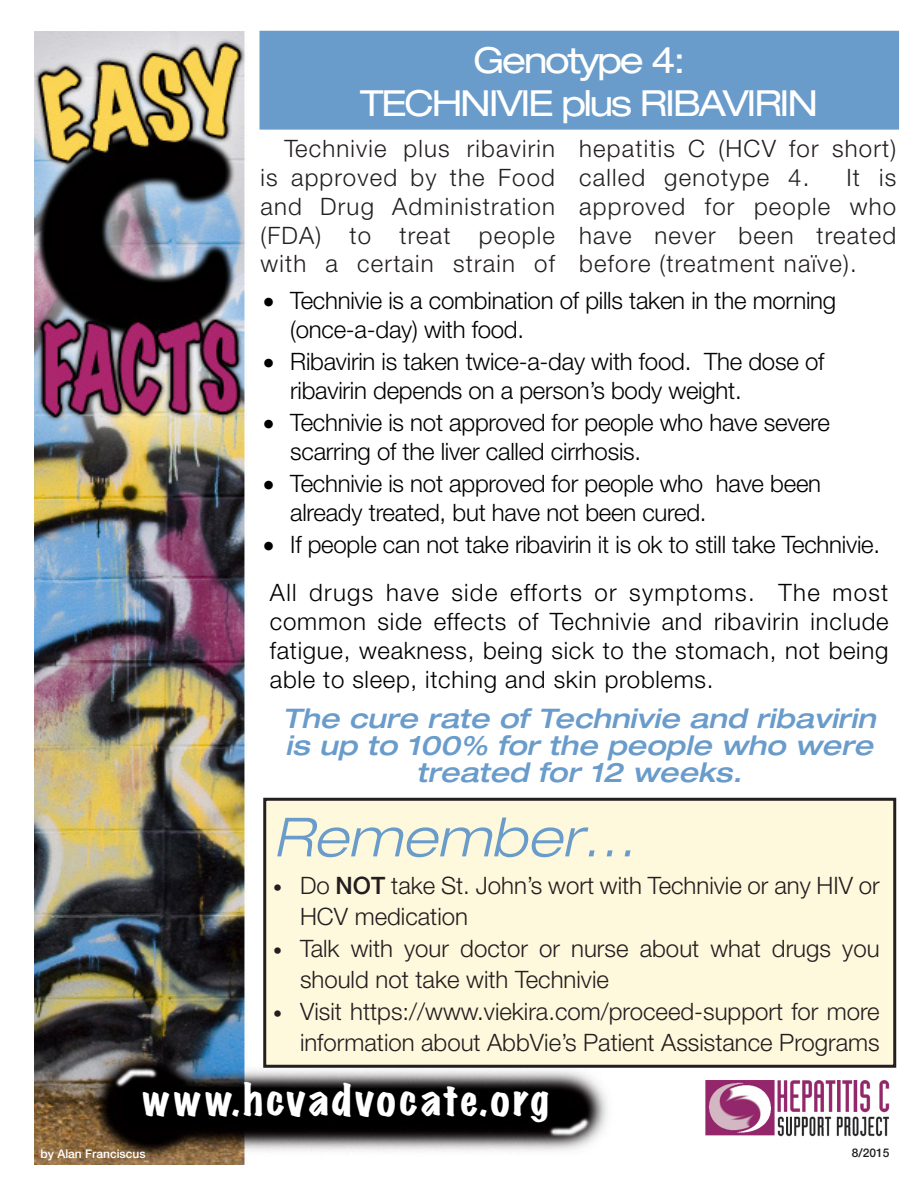
<style>
.page{position:relative;width:918px;height:1188px;background:#fff}
.page>*{position:absolute;margin:0;border:0;box-sizing:border-box;transform-origin:0 0}
.Pa1{font:italic 300 expanded 54px "Helvetica Neue";color:#699ccb}
.t1{font:expanded 39px "Marker Felt";letter-spacing:.075em;color:#fff}
.Body_Text{font:expanded 36px/43.2px "Helvetica Neue";letter-spacing:-.06em;color:#fff;text-align:center}
.Pa1-2{font:italic 500 expanded 27px/27px "Helvetica Neue";color:#699ccb;text-align:center}
.List_Paragraph{font:300 24px/28.8px "Helvetica Neue";letter-spacing:-.01em;color:#000}
.Pa3{font:300 24px/31.5px "Helvetica Neue";color:#221e1f}
.t2{font:300 24px/28.8px "Helvetica Neue";letter-spacing:.05em;color:#231f20;text-align:justify}
.t3{font:500 12px "Helvetica Neue";color:#fff}
.t4{font:500 12px "Helvetica Neue";color:#231f20}
.s1{font-size:18px;color:#231f20}
.s2{font-weight:500}
</style>
<div class="page">
<img style="left:35px;top:31px;width:862px;height:1133px">
<div style="left:260px;top:32px;width:638px;height:97px;background:#699ccb"></div>
<div style="left:260px;top:31px;width:639px;height:99px;border:2px solid #699ccb"></div>
<img style="left:704px;top:1079px;width:188px;height:59px">
<div style="left:265px;top:799px;width:630px;height:267px;background:#fef8dc"></div>
<div style="left:263px;top:798px;width:633px;height:270px;border:3px solid #231f20"></div>
<p class="Body_Text" style="left:360px;top:38px;width:459px">Genotype 4:<br>TECHNIVIE plus RIBAVIRIN</p>
<p class="t2" style="left:261px;top:134px;width:296px;text-indent:24px">Technivie plus ribavirin is approved by the Food and Drug Administration (FDA) to treat people with a certain strain of</p>
<p class="t2" style="left:579px;top:134px;width:319px">hepatitis C (HCV for short) called genotype 4.</p>
<p class="t2" style="left:579px;top:162px;width:319px;text-indent:267px">It is approved for people who have never been treated before (treatment naïve).</p>
<p class="List_Paragraph" style="left:290px;top:285px;width:547px;text-indent:-27px">• Technivie is a combination of pills taken in the morning (once-a-day) with food.</p>
<p class="List_Paragraph" style="left:290px;top:347px;width:536px;text-indent:-27px">• Ribavirin is taken twice-a-day with food. The dose of ribavirin depends on a person’s body weight.</p>
<p class="List_Paragraph" style="left:290px;top:408px;width:541px;text-indent:-27px">• Technivie is not approved for people who have severe scarring of the liver called cirrhosis.</p>
<p class="List_Paragraph" style="left:290px;top:469px;width:532px;text-indent:-27px">• Technivie is not approved for people who have been already treated, but have not been cured.</p>
<p class="List_Paragraph" style="left:263px;top:530px;width:618px">• If people can not take ribavirin it is ok to still take Technivie.</p>
<p class="List_Paragraph" style="left:270px;top:578px;width:620px;text-align:justify">All drugs have side efforts or symptoms. The most common side effects of Technivie and ribavirin include fatigue, weakness, being sick to the stomach, not being able to sleep, itching and skin problems.</p>
<p class="Pa1-2" style="left:283px;top:705px;width:595px">The cure rate of Technivie and ribavirin is up to 100% for the people who were treated for 12 weeks.</p>
<p class="Pa1" style="left:273px;top:805px;width:364px">Remember…</p>
<p class="Pa3" style="left:300px;top:869px;width:581px;text-indent:-27px"><span class="s1">•</span> Do <span class="s2">NOT</span> take St. John’s wort with Technivie or any HIV or<br>HCV medication</p>
<p class="Pa3" style="left:300px;top:932px;width:581px;text-indent:-27px"><span class="s1">•</span> Talk with your doctor or nurse about what drugs you should not take with Technivie</p>
<p class="Pa3" style="left:273px;top:995px;width:608px;text-align:right"><span class="s1">•</span> Visit https://www.viekira.com/proceed-support for more information about AbbVie’s Patient Assistance Programs</p>
<p class="t1" style="left:142px;top:1072px;width:408px">www.hcvadvocate.org</p>
<p class="t3" style="left:40px;top:1147px;width:107px">by Alan Franciscus</p>
<p class="t4" style="left:852px;top:1145px;width:39px">8/2015</p>
</div>
